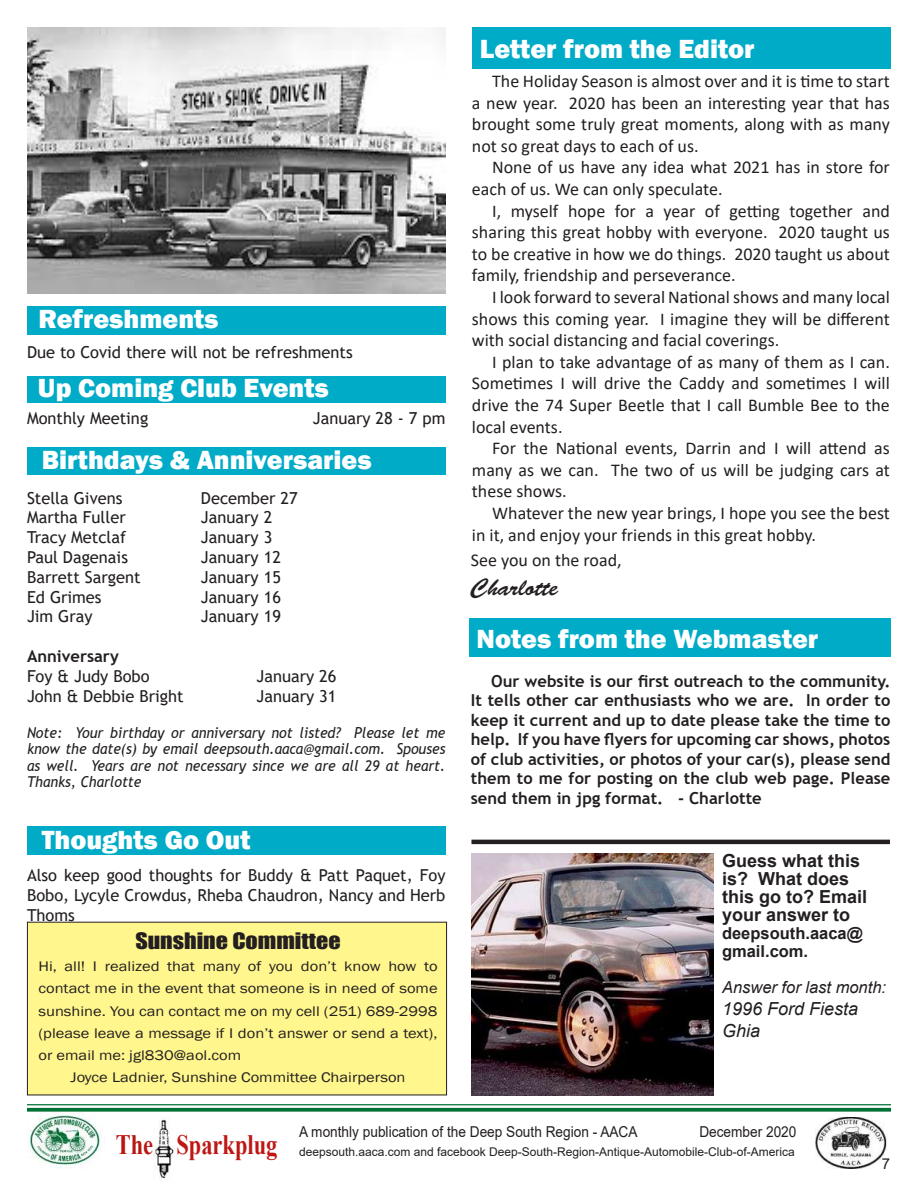
<style>
.page{position:relative;width:918px;height:1188px;background:#fff}
.page>*{position:absolute;margin:0;border:0;box-sizing:border-box;transform-origin:0 0}
.t1{font:700 28.05px "Times New Roman";color:#bf1714;scale:.8 1}
.t2{font:800 27px "Franklin Gothic";color:#fff}
.t3{font:24px "Brush Script Std";color:#231f20}
.t4{font:20.85px "Impact";color:#231f20;scale:1.15 1}
.t5{font:18px/21.6px "Calibri";color:#231f20;text-align:justify}
.t6{font:700 18px/18px "Arial";color:#231f20}
.t7{font:italic 18px/21.6px "Arial";color:#231f20}
.t8{font:16.5px/19.8px "Trebuchet MS";color:#231f20;text-align:justify}
.t9{font:700 16.5px/19.5px "Trebuchet MS";color:#231f20;text-align:justify}
.t10{font:700 16.5px/18px "Arial";color:#231f20}
.t11{font:italic 16.5px "Arial";color:#231f20}
.t12{font:italic 15px/16.5px "Trebuchet MS";color:#231f20;text-align:justify;scale:.94 1}
.t13{font:15px "Arial";color:#231f20;scale:.91 1}
.t14{font:15px "Arial";color:#231f20}
.t15{font:14.25px "Franklin Gothic";color:#231f20;scale:1.15 1}
.t16{font:12px "Arial";color:#231f20}
.s1{color:#ba1511}
</style>
<div class="page">
<img style="left:27px;top:1112px;width:75px;height:56px">
<img style="left:153px;top:1117px;width:21px;height:62px">
<img style="left:815px;top:1117px;width:72px;height:52px">
<hr style="left:27px;top:1104px;width:864px;height:1px;background:#007135">
<svg style="left:27px;top:1108px;width:864px;height:4px;background:#177e47"></svg>
<img style="left:27px;top:27px;width:419px;height:266px">
<div style="left:27px;top:376px;width:419px;height:27px;background:#00abc8"></div>
<img style="left:471px;top:853px;width:242px;height:242px">
<hr style="left:471px;top:840px;width:419px;height:4px;background:#231f20">
<div style="left:27px;top:826px;width:419px;height:29px;background:#00abc8"></div>
<div style="left:27px;top:448px;width:419px;height:27px;background:#00abc8"></div>
<div style="left:28px;top:306px;width:418px;height:28px;background:#00abc8"></div>
<div style="left:470px;top:618px;width:421px;height:39px;background:#00abc8"></div>
<div style="left:27px;top:922px;width:420px;height:173px;background:#fff68d"></div>
<div style="left:472px;top:27px;width:419px;height:42px;background:#00abc8"></div>
<h2 class="t2" style="left:38px;top:302px;width:182px">Refreshments</h2>
<p class="t8" style="left:27px;top:343px;width:327px">Due to Covid there will not be refreshments</p>
<h2 class="t2" style="left:38px;top:370px;width:292px">Up Coming Club Events</h2>
<p class="t8" style="left:27px;top:408px;width:123px">Monthly Meeting</p>
<p class="t8" style="left:313px;top:408px;width:134px">January 28 - 7 pm</p>
<h2 class="t2" style="left:42px;top:443px;width:331px">Birthdays &amp; Anniversaries</h2>
<p class="t8" style="left:27px;top:488px;width:97px">Stella Givens</p>
<p class="t8" style="left:201px;top:488px;width:98px">December 27</p>
<p class="t8" style="left:27px;top:507px;width:100px">Martha Fuller</p>
<p class="t8" style="left:201px;top:507px;width:73px">January 2</p>
<p class="t8" style="left:27px;top:527px;width:101px">Tracy Metclaf</p>
<p class="t8" style="left:201px;top:527px;width:73px">January 3</p>
<p class="t8" style="left:27px;top:547px;width:103px">Paul Dagenais</p>
<p class="t8" style="left:201px;top:547px;width:82px">January 12</p>
<p class="t8" style="left:27px;top:567px;width:115px">Barrett Sargent</p>
<p class="t8" style="left:201px;top:567px;width:82px">January 15</p>
<p class="t8" style="left:27px;top:587px;width:76px">Ed Grimes</p>
<p class="t8" style="left:201px;top:587px;width:82px">January 16</p>
<p class="t8" style="left:27px;top:606px;width:67px">Jim Gray</p>
<p class="t8" style="left:201px;top:606px;width:82px">January 19</p>
<p class="t9" style="left:27px;top:646px;width:93px">Anniversary</p>
<p class="t8" style="left:27px;top:666px;width:124px">Foy &amp; Judy Bobo</p>
<p class="t8" style="left:256px;top:666px;width:82px">January 26</p>
<p class="t8" style="left:27px;top:686px;width:158px">John &amp; Debbie Bright</p>
<p class="t8" style="left:256px;top:686px;width:82px">January 31</p>
<p class="t12" style="left:27px;top:724px;width:447px">Note: Your birthday or anniversary not listed? Please let me know the date(s) by email deepsouth.aaca@gmail.com. Spouses as well. Years are not necessary since we are all 29 at heart.<br>Thanks, Charlotte</p>
<h2 class="t2" style="left:42px;top:823px;width:210px">Thoughts Go Out</h2>
<p class="t8" style="left:27px;top:866px;width:420px">Also keep good thoughts for Buddy &amp; Patt Paquet, Foy Bobo, Lycyle Crowdus, Rheba Chaudron, Nancy and Herb Thoms</p>
<p class="t4" style="left:135px;top:925px;width:180px">Sunshine Committee</p>
<p class="t15" style="left:38px;top:958px;width:349px">Hi, all! I realized that many of you don’t know how to</p>
<p class="t15" style="left:38px;top:980px;width:349px">contact me in the event that someone is in need of some</p>
<p class="t15" style="left:38px;top:1002px;width:349px">sunshine. You can contact me on my cell (251) 689-2998</p>
<p class="t15" style="left:38px;top:1024px;width:349px">(please leave a message if I don’t answer or send a text),</p>
<p class="t15" style="left:38px;top:1046px;width:178px">or email me: jgl830@aol.com</p>
<p class="t15" style="left:71px;top:1068px;width:293px">Joyce Ladnier, Sunshine Committee Chairperson</p>
<h2 class="t2" style="left:480px;top:31px;width:276px">Letter from the Editor</h2>
<p class="t5" style="left:472px;top:70px;width:419px;text-indent:20px">The Holiday Season is almost over and it is time to start a new year. 2020 has been an interesting year that has brought some truly great moments, along with as many not so great days to each of us.</p>
<p class="t5" style="left:472px;top:156px;width:419px;text-indent:20px">None of us have any idea what 2021 has in store for each of us. We can only speculate.</p>
<p class="t5" style="left:472px;top:199px;width:419px;text-indent:20px">I, myself hope for a year of getting together and sharing this great hobby with everyone. 2020 taught us to be creative in how we do things. 2020 taught us about family, friendship and perseverance.</p>
<p class="t5" style="left:472px;top:286px;width:419px;text-indent:20px">I look forward to several National shows and many local shows this coming year. I imagine they will be different with social distancing and facial coverings.</p>
<p class="t5" style="left:472px;top:351px;width:419px;text-indent:20px">I plan to take advantage of as many of them as I can.<br>Sometimes I will drive the Caddy and sometimes I will drive the 74 Super Beetle that I call Bumble Bee to the local events.</p>
<p class="t5" style="left:472px;top:437px;width:419px;text-indent:20px">For the National events, Darrin and I will attend as many as we can. The two of us will be judging cars at these shows.</p>
<p class="t5" style="left:472px;top:502px;width:419px;text-indent:20px">Whatever the new year brings, I hope you see the best in it, and enjoy your friends in this great hobby.</p>
<p class="t5" style="left:471px;top:549px;width:152px">See you on the road,</p>
<h3 class="t3" style="left:471px;top:574px;width:89px">Charlotte</h3>
<h2 class="t2" style="left:476px;top:621px;width:343px">Notes from the Webmaster</h2>
<p class="t9" style="left:471px;top:671px;width:421px;text-indent:20px">Our website is our first outreach to the community.<br>It tells other car enthusiasts who we are. In order to keep it current and up to date please take the time to help. If you have flyers for upcoming car shows, photos of club activities, or photos of your car(s), please send them to me for posting on the club web page. Please send them in jpg format. - Charlotte</p>
<p class="t6" style="left:722px;top:852px;width:147px">Guess what this is? What does this go to? Email your answer to</p>
<p class="t10" style="left:722px;top:925px;width:142px">deepsouth.aaca@ gmail.com.</p>
<p class="t11" style="left:722px;top:977px;width:166px">Answer for last month:</p>
<p class="t7" style="left:722px;top:998px;width:138px">1996 Ford Fiesta<br>Ghia</p>
<h1 class="t1" style="left:116px;top:1124px;width:204px"><span class="s1">The</span> Sparkplug</h1>
<p class="t13" style="left:299px;top:1122px;width:373px">A monthly publication of the Deep South Region - AACA</p>
<p class="t13" style="left:699px;top:1122px;width:108px">December 2020</p>
<p class="t16" style="left:299px;top:1144px;width:497px">deepsouth.aaca.com and facebook Deep-South-Region-Antique-Automobile-Club-of-America</p>
<p class="t14" style="left:882px;top:1153px;width:10px">7</p>
</div>
